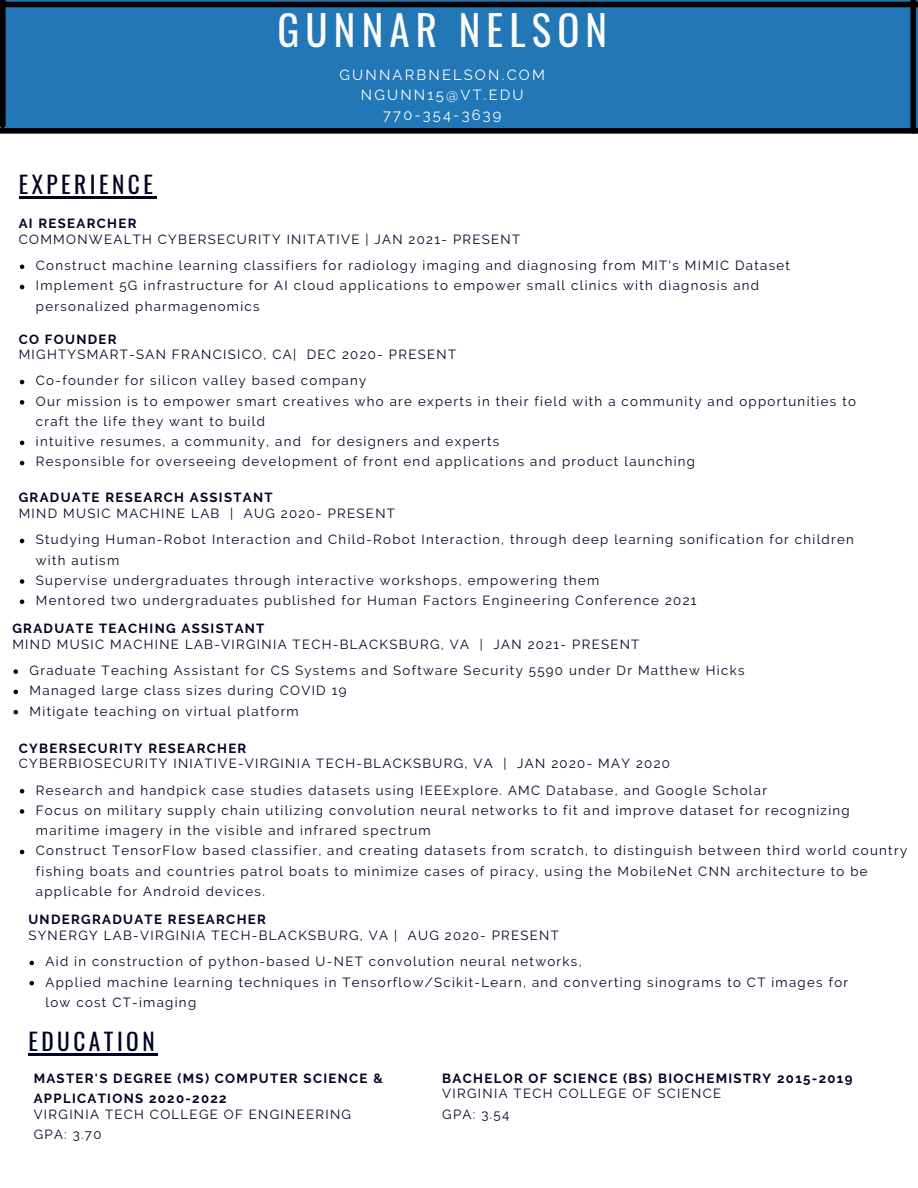
<style>
.page{position:relative;width:918px;height:1188px;background:#fff}
.page>*{position:absolute;margin:0;border:0;box-sizing:border-box;transform-origin:0 0}
.t1{font:40.95px "Oswald";letter-spacing:.15em;color:#fcfcfc}
.t2{font:23.4px "Oswald";letter-spacing:.15em;color:#020323}
.t3{font:14.7px "Raleway";letter-spacing:.15em;color:#fcfcfc}
.t4{font:13.2px/20.2px "Raleway";letter-spacing:.1em;color:#020323}
.t5{font:700 13.2px/20.2px "Raleway";letter-spacing:.1em;color:#020323}
</style>
<div class="page">
<div style="left:0;top:0;width:918px;height:131px;background:#2277b6"></div>
<svg style="left:20px;top:539px;width:4px;height:4px"></svg>
<svg style="left:20px;top:579px;width:4px;height:5px"></svg>
<svg style="left:20px;top:600px;width:4px;height:4px"></svg>
<svg style="left:20px;top:265px;width:4px;height:4px"></svg>
<svg style="left:20px;top:285px;width:4px;height:4px"></svg>
<svg style="left:14px;top:669px;width:4px;height:5px"></svg>
<svg style="left:14px;top:690px;width:4px;height:4px"></svg>
<svg style="left:14px;top:710px;width:4px;height:4px"></svg>
<svg style="left:29px;top:961px;width:5px;height:4px"></svg>
<svg style="left:29px;top:981px;width:5px;height:4px"></svg>
<svg style="left:20px;top:380px;width:4px;height:4px"></svg>
<svg style="left:20px;top:400px;width:4px;height:5px"></svg>
<svg style="left:20px;top:441px;width:4px;height:4px"></svg>
<svg style="left:20px;top:461px;width:4px;height:4px"></svg>
<svg style="left:20px;top:789px;width:4px;height:4px"></svg>
<svg style="left:20px;top:809px;width:4px;height:5px"></svg>
<svg style="left:20px;top:850px;width:4px;height:4px"></svg>
<hr style="left:19px;top:196px;width:137px;height:2px;background:#020323">
<hr style="left:28px;top:1053px;width:130px;height:3px;background:#020323">
<div style="left:0;top:128px;width:918px;height:6px;background:#000"></div>
<div style="left:0;top:0;width:6px;height:125px;background:#000"></div>
<div style="left:3px;top:2px;width:915px;height:5px;background:#000"></div>
<div style="left:910px;top:0;width:6px;height:131px;background:#000"></div>
<p class="t2" style="left:19px;top:166px;width:136px">EXPERIENCE</p>
<p class="t1" style="left:277px;top:-2px;width:331px">GUNNAR NELSON</p>
<p class="t3" style="left:340px;top:66px;width:207px">GUNNARBNELSON.COM</p>
<p class="t3" style="left:361px;top:86px;width:164px">NGUNN15@VT.EDU</p>
<p class="t3" style="left:383px;top:106px;width:120px">770-354-3639</p>
<p class="t5" style="left:19px;top:213px;width:119px">AI RESEARCHER</p>
<p class="t4" style="left:19px;top:229px;width:503px">COMMONWEALTH CYBERSECURITY INITATIVE | JAN 2021- PRESENT</p>
<p class="t4" style="left:36px;top:255px;width:756px">Construct machine learning classifiers for radiology imaging and diagnosing from MIT's MIMIC Dataset</p>
<p class="t4" style="left:36px;top:276px;width:725px">Implement 5G infrastructure for AI cloud applications to empower small clinics with diagnosis and personalized pharmagenomics</p>
<p class="t5" style="left:19px;top:329px;width:99px">CO FOUNDER</p>
<p class="t4" style="left:19px;top:344px;width:439px">MIGHTYSMART-SAN FRANCISICO, CA| DEC 2020- PRESENT</p>
<p class="t4" style="left:36px;top:371px;width:332px">Co-founder for silicon valley based company</p>
<p class="t4" style="left:36px;top:391px;width:822px">Our mission is to empower smart creatives who are experts in their field with a community and opportunities to craft the life they want to build</p>
<p class="t4" style="left:36px;top:431px;width:465px">intuitive resumes, a community, and for designers and experts</p>
<p class="t4" style="left:36px;top:452px;width:661px">Responsible for overseeing development of front end applications and product launching</p>
<p class="t5" style="left:19px;top:488px;width:256px">GRADUATE RESEARCH ASSISTANT</p>
<p class="t4" style="left:19px;top:503px;width:378px">MIND MUSIC MACHINE LAB | AUG 2020- PRESENT</p>
<p class="t4" style="left:36px;top:530px;width:820px">Studying Human-Robot Interaction and Child-Robot Interaction, through deep learning sonification for children with autism</p>
<p class="t4" style="left:36px;top:570px;width:565px">Supervise undergraduates through interactive workshops, empowering them</p>
<p class="t4" style="left:36px;top:590px;width:662px">Mentored two undergraduates published for Human Factors Engineering Conference 2021</p>
<p class="t5" style="left:12px;top:618px;width:254px">GRADUATE TEACHING ASSISTANT</p>
<p class="t4" style="left:12px;top:634px;width:628px">MIND MUSIC MACHINE LAB-VIRGINIA TECH-BLACKSBURG, VA | JAN 2021- PRESENT</p>
<p class="t4" style="left:30px;top:660px;width:716px">Graduate Teaching Assistant for CS Systems and Software Security 5590 under Dr Matthew Hicks</p>
<p class="t4" style="left:30px;top:680px;width:318px">Managed large class sizes during COVID 19</p>
<p class="t4" style="left:30px;top:701px;width:271px">Mitigate teaching on virtual platform</p>
<p class="t5" style="left:19px;top:738px;width:229px">CYBERSECURITY RESEARCHER</p>
<p class="t4" style="left:19px;top:754px;width:653px">CYBERBIOSECURITY INIATIVE-VIRGINIA TECH-BLACKSBURG, VA | JAN 2020- MAY 2020</p>
<p class="t4" style="left:36px;top:780px;width:733px">Research and handpick case studies datasets using IEEExplore. AMC Database, and Google Scholar</p>
<p class="t4" style="left:36px;top:800px;width:815px">Focus on military supply chain utilizing convolution neural networks to fit and improve dataset for recognizing maritime imagery in the visible and infrared spectrum</p>
<p class="t4" style="left:36px;top:841px;width:873px">Construct TensorFlow based classifier, and creating datasets from scratch, to distinguish between third world country fishing boats and countries patrol boats to minimize cases of piracy, using the MobileNet CNN architecture to be applicable for Android devices.</p>
<p class="t5" style="left:28px;top:910px;width:239px">UNDERGRADUATE RESEARCHER</p>
<p class="t4" style="left:28px;top:925px;width:532px">SYNERGY LAB-VIRGINIA TECH-BLACKSBURG, VA | AUG 2020- PRESENT</p>
<p class="t4" style="left:46px;top:952px;width:538px">Aid in construction of python-based U-NET convolution neural networks,</p>
<p class="t4" style="left:46px;top:972px;width:804px">Applied machine learning techniques in Tensorflow/Scikit-Learn, and converting sinograms to CT images for low cost CT-imaging</p>
<p class="t2" style="left:28px;top:1023px;width:128px">EDUCATION</p>
<p class="t5" style="left:34px;top:1068px;width:351px">MASTER'S DEGREE (MS) COMPUTER SCIENCE &amp;<br>APPLICATIONS 2020-2022</p>
<p class="t4" style="left:34px;top:1104px;width:319px">VIRGINIA TECH COLLEGE OF ENGINEERING</p>
<p class="t4" style="left:34px;top:1124px;width:69px">GPA: 3.70</p>
<p class="t5" style="left:442px;top:1068px;width:412px">BACHELOR OF SCIENCE (BS) BIOCHEMISTRY 2015-2019</p>
<p class="t4" style="left:442px;top:1084px;width:280px">VIRGINIA TECH COLLEGE OF SCIENCE</p>
<p class="t4" style="left:442px;top:1104px;width:69px">GPA: 3.54</p>
</div>
